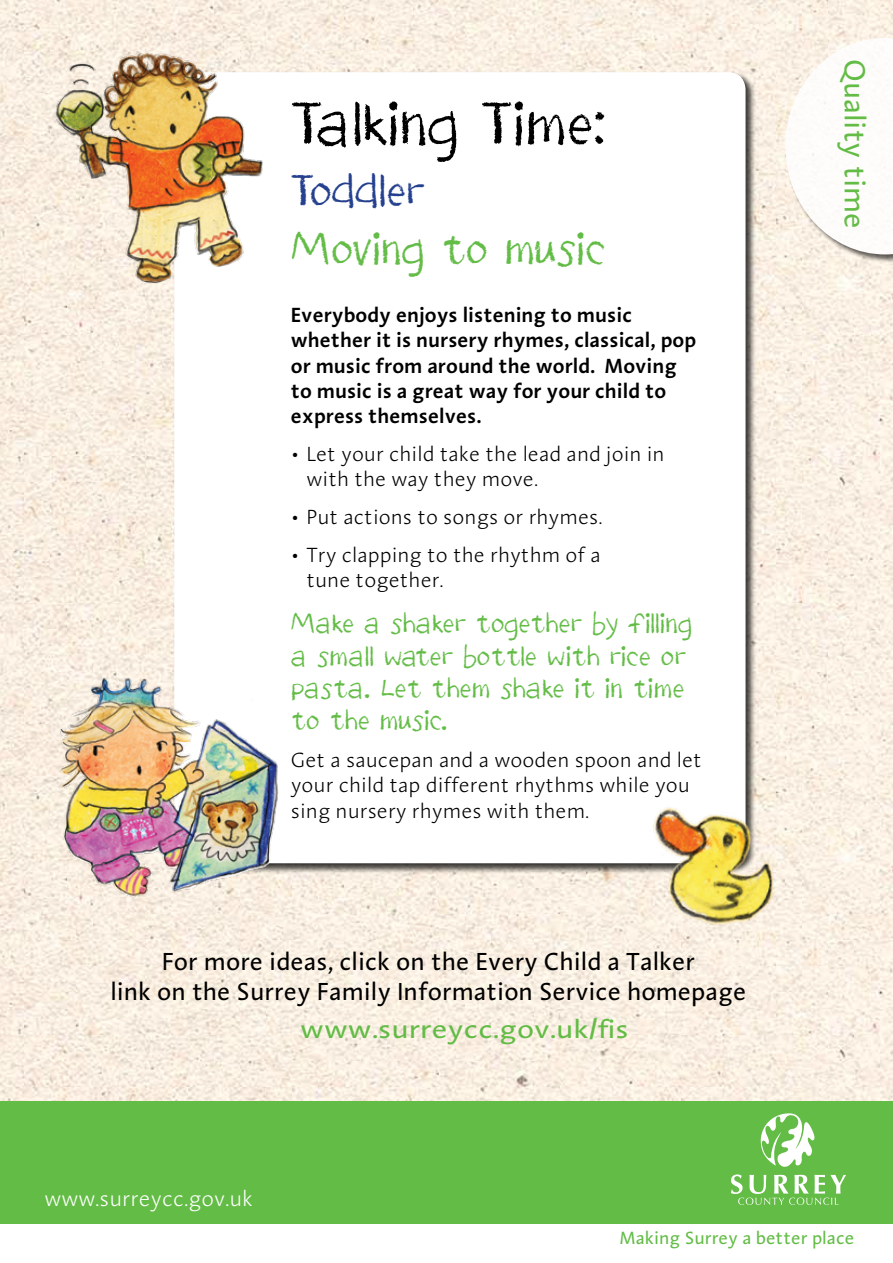
<style>
.page{position:relative;width:893px;height:1263px;background:#fff}
.page>*{position:absolute;margin:0;border:0;box-sizing:border-box;transform-origin:0 0}
.t1{font:59.55px "Drawzing";color:#000}
.t2{font:43.95px "Drawzing";color:#63bc46}
.t3{font:43.95px "Drawzing";color:#25408f}
.t4{font:29.85px "Linotype Aroma";color:#63bc46}
.t5{font:27px/32.2px "Drawzing";color:#63bc46}
.t6{font:26.25px "Linotype Aroma";color:#63bc46;scale:1.15 1}
.t7{font:25.2px/30.3px "Linotype Aroma";color:#000;text-align:center}
.t8{font:300 22.2px "Linotype Aroma";color:#fff}
.t9{font:300 21px/25.2px "Linotype Aroma";color:#000}
.t10{font:600 21px/25.2px "Linotype Aroma";color:#000}
.t11{font:18.15px "Linotype Aroma";color:#63bc46}
</style>
<div class="page">
<img style="left:0;top:0;width:893px;height:1101px">
<div style="left:785px;top:37px;width:108px;height:226px;background:#000;opacity:.75"></div>
<svg style="left:785px;top:38px;width:108px;height:216px"></svg>
<div style="left:174px;top:72px;width:582px;height:802px;background:#000;opacity:.75"></div>
<div style="left:174px;top:72px;width:571px;height:791px;background:#fff;border-radius:17px"></div>
<div style="left:0;top:1101px;width:893px;height:122px;background:#63bc46"></div>
<svg style="left:731px;top:1174px;width:115px;height:31px"></svg>
<svg style="left:761px;top:1113px;width:54px;height:54px"></svg>
<img style="left:611px;top:782px;width:212px;height:177px">
<img style="left:52px;top:53px;width:240px;height:241px">
<img style="left:30px;top:651px;width:289px;height:274px">
<h1 class="t1" style="left:291px;top:86px;width:317px">Talking Time:</h1>
<h2 class="t3" style="left:291px;top:163px;width:135px">Toddler</h2>
<h2 class="t2" style="left:291px;top:221px;width:316px">Moving to music</h2>
<p class="t10" style="left:291px;top:302px;width:407px">Everybody enjoys listening to music whether it is nursery rhymes, classical, pop or music from around the world. Moving to music is a great way for your child to express themselves.</p>
<p class="t9" style="left:306px;top:441px;width:360px;text-indent:-16px">• Let your child take the lead and join in with the way they move.</p>
<p class="t9" style="left:291px;top:504px;width:313px">• Put actions to songs or rhymes.</p>
<p class="t9" style="left:306px;top:542px;width:296px;text-indent:-16px">• Try clapping to the rhythm of a tune together.</p>
<p class="t5" style="left:291px;top:608px;width:403px">Make a shaker together by filling a small water bottle with rice or pasta. Let them shake it in time to the music.</p>
<p class="t9" style="left:291px;top:747px;width:413px">Get a saucepan and a wooden spoon and let your child tap different rhythms while you sing nursery rhymes with them.</p>
<p class="t7" style="left:110px;top:945px;width:638px">For more ideas, click on the Every Child a Talker<br>link on the Surrey Family Information Service homepage</p>
<p class="t6" style="left:300px;top:1012px;width:287px">www.surreycc.gov.uk/fis</p>
<p class="t8" style="left:44px;top:1184px;width:210px">www.surreycc.gov.uk</p>
<h3 class="t4" style="left:874px;top:59px;width:171px;rotate:90deg">Quality time</h3>
<p class="t11" style="left:619px;top:1226px;width:236px">Making Surrey a better place</p>
</div>
